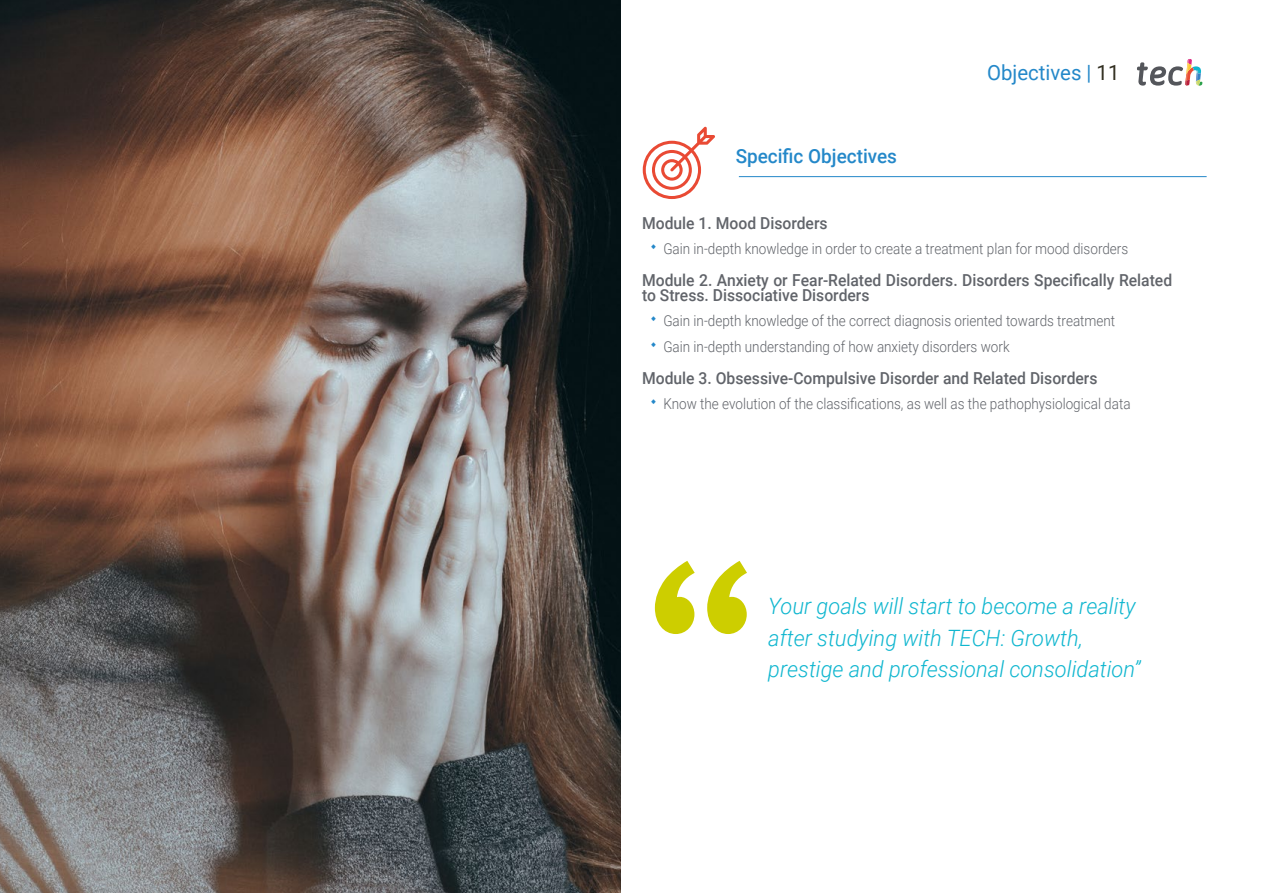
<style>
.page{position:relative;width:1263px;height:893px;background:#fff}
.page>*{position:absolute;margin:0;border:0;box-sizing:border-box;transform-origin:0 0}
.t1{font:italic 300 22.5px/31.5px "Roboto";color:#0fb6cf}
.t2{font:21px "Roboto";color:#2488c9}
.t3{font:500 19.5px "Roboto";color:#2488c9}
.t4{font:500 16.5px/15px "Roboto";color:#61646a;scale:.95 1}
.t5{font:300 15px/26.7px "Roboto";color:#61646a;scale:.9 1}
.s1{color:#312e20}
</style>
<div class="page">
<svg style="left:1137px;top:59px;width:65px;height:27px"></svg>
<img style="left:0;top:0;width:621px;height:893px">
<svg style="left:655px;top:561px;width:92px;height:73px"></svg>
<svg style="left:643px;top:127px;width:72px;height:72px"></svg>
<hr style="left:739px;top:176px;width:467px;height:1px;background:#2488c9">
<h3 class="t3" style="left:736px;top:143px;width:163px">Specific Objectives</h3>
<h2 class="t2" style="left:987px;top:57px;width:134px">Objectives | <span class="s1">11</span></h2>
<p class="t4" style="left:642px;top:215px;width:197px">Module 1. Mood Disorders</p>
<p class="t5" style="left:663px;top:235px;width:518px">Gain in-depth knowledge in order to create a treatment plan for mood disorders</p>
<p class="t4" style="left:642px;top:272px;width:559px">Module 2. Anxiety or Fear-Related Disorders. Disorders Specifically Related to Stress. Dissociative Disorders</p>
<p class="t5" style="left:663px;top:306px;width:504px">Gain in-depth knowledge of the correct diagnosis oriented towards treatment<br>Gain in-depth understanding of how anxiety disorders work</p>
<p class="t4" style="left:642px;top:370px;width:481px">Module 3. Obsessive-Compulsive Disorder and Related Disorders</p>
<p class="t5" style="left:663px;top:390px;width:521px">Know the evolution of the classifications, as well as the pathophysiological data</p>
<h1 class="t1" style="left:768px;top:590px;width:374px">Your goals will start to become a reality after studying with TECH: Growth, prestige and professional consolidation”</h1>
</div>
